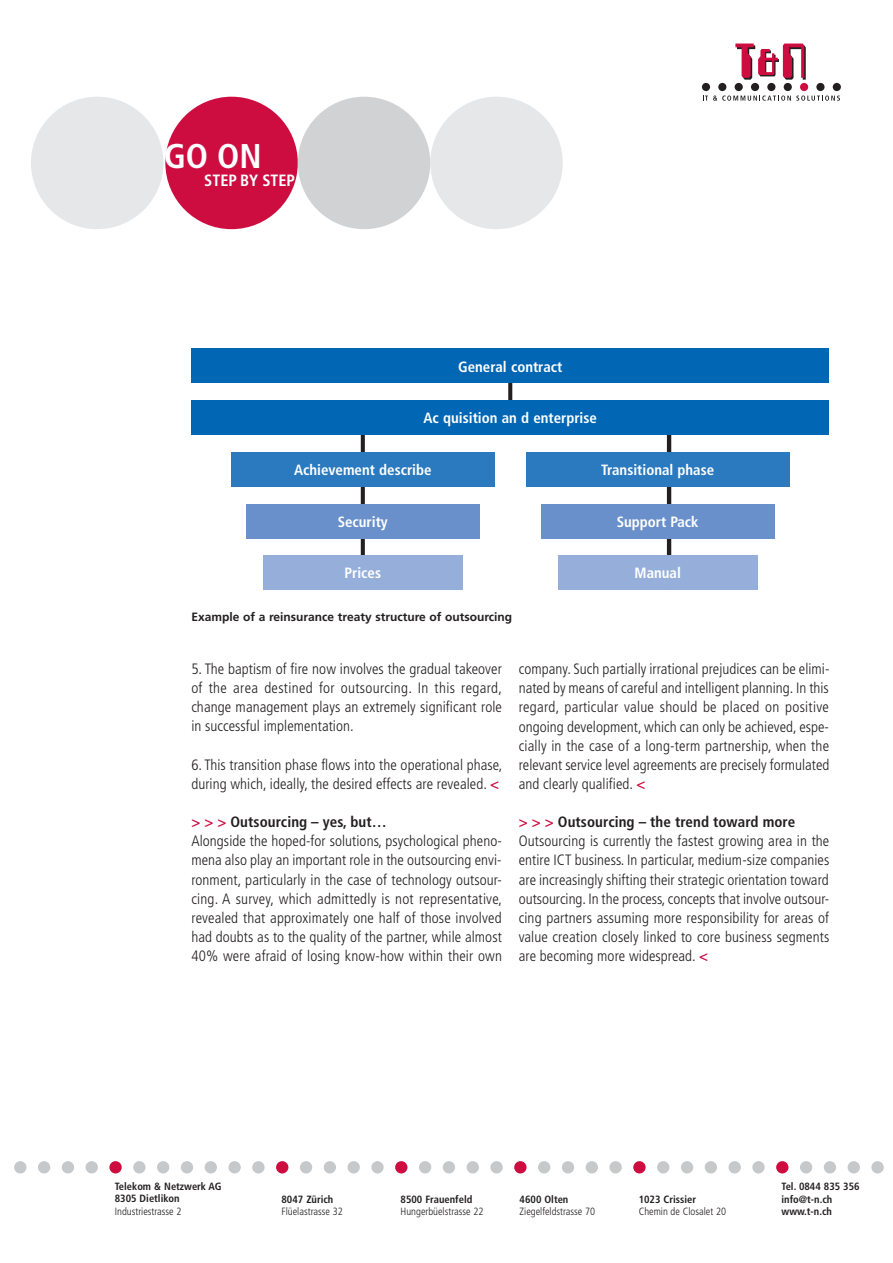
<style>
.page{position:relative;width:893px;height:1263px;background:#fff}
.page>*{position:absolute;margin:0;border:0;box-sizing:border-box;transform-origin:0 0}
.t1{font:700 condensed 34.35px "Frutiger";color:#fff}
.t2{font:700 condensed 16.35px "Frutiger";color:#fff}
.t3{font:300 condensed 15px/19.2px "Frutiger";letter-spacing:.005em;color:#231f20;text-align:justify}
.t4{font:700 condensed 15px "Frutiger LT Std";letter-spacing:.005em;color:#231f20}
.t5{font:700 condensed 14.85px "Frutiger";color:#fff}
.t6{font:700 12px "Frutiger";color:#231f20}
.t7{font:700 condensed 10.5px/12.6px "Frutiger";color:#231f20}
.t8{font:300 condensed 10.5px "Frutiger";color:#231f20}
.s1{font-family:"Frutiger LT Std";font-weight:700;color:#cd0d40}
.s2{color:#cd0d40}
</style>
<div class="page">
<svg style="left:735px;top:44px;width:71px;height:36px"></svg>
<div style="left:702px;top:83px;width:8px;height:8px;background:#231f20;border-radius:50%"></div>
<div style="left:718px;top:83px;width:8px;height:8px;background:#231f20;border-radius:50%"></div>
<div style="left:735px;top:83px;width:8px;height:8px;background:#231f20;border-radius:50%"></div>
<div style="left:751px;top:83px;width:8px;height:8px;background:#231f20;border-radius:50%"></div>
<div style="left:767px;top:83px;width:8px;height:8px;background:#231f20;border-radius:50%"></div>
<div style="left:784px;top:83px;width:8px;height:8px;background:#231f20;border-radius:50%"></div>
<div style="left:800px;top:83px;width:8px;height:8px;background:#cd0d40;border-radius:50%"></div>
<div style="left:816px;top:83px;width:8px;height:8px;background:#231f20;border-radius:50%"></div>
<div style="left:833px;top:83px;width:8px;height:8px;background:#231f20;border-radius:50%"></div>
<svg style="left:703px;top:96px;width:137px;height:5px"></svg>
<div style="left:430px;top:97px;width:133px;height:132px;background:#e6e7e9;border-radius:50%"></div>
<div style="left:165px;top:97px;width:133px;height:132px;background:#cd0d40;border-radius:50%"></div>
<div style="left:298px;top:97px;width:132px;height:132px;background:#d1d2d4;border-radius:50%"></div>
<div style="left:31px;top:97px;width:132px;height:132px;background:#e6e7e9;border-radius:50%"></div>
<div style="left:14px;top:1161px;width:12px;height:12px;background:#c7c8ca;border-radius:50%"></div>
<div style="left:38px;top:1161px;width:12px;height:12px;background:#c7c8ca;border-radius:50%"></div>
<div style="left:62px;top:1161px;width:12px;height:12px;background:#c7c8ca;border-radius:50%"></div>
<div style="left:86px;top:1161px;width:12px;height:12px;background:#c7c8ca;border-radius:50%"></div>
<div style="left:109px;top:1161px;width:13px;height:12px;background:#cd0d40;border-radius:50%"></div>
<div style="left:133px;top:1161px;width:13px;height:12px;background:#c7c8ca;border-radius:50%"></div>
<div style="left:157px;top:1161px;width:12px;height:12px;background:#c7c8ca;border-radius:50%"></div>
<div style="left:181px;top:1161px;width:12px;height:12px;background:#c7c8ca;border-radius:50%"></div>
<div style="left:205px;top:1161px;width:12px;height:12px;background:#c7c8ca;border-radius:50%"></div>
<div style="left:228px;top:1161px;width:13px;height:12px;background:#c7c8ca;border-radius:50%"></div>
<div style="left:252px;top:1161px;width:13px;height:12px;background:#c7c8ca;border-radius:50%"></div>
<div style="left:276px;top:1161px;width:12px;height:12px;background:#cd0d40;border-radius:50%"></div>
<div style="left:300px;top:1161px;width:12px;height:12px;background:#c7c8ca;border-radius:50%"></div>
<div style="left:324px;top:1161px;width:12px;height:12px;background:#c7c8ca;border-radius:50%"></div>
<div style="left:347px;top:1161px;width:13px;height:12px;background:#c7c8ca;border-radius:50%"></div>
<div style="left:371px;top:1161px;width:13px;height:12px;background:#c7c8ca;border-radius:50%"></div>
<div style="left:395px;top:1161px;width:12px;height:12px;background:#cd0d40;border-radius:50%"></div>
<div style="left:419px;top:1161px;width:12px;height:12px;background:#c7c8ca;border-radius:50%"></div>
<div style="left:443px;top:1161px;width:12px;height:12px;background:#c7c8ca;border-radius:50%"></div>
<div style="left:467px;top:1161px;width:12px;height:12px;background:#c7c8ca;border-radius:50%"></div>
<div style="left:490px;top:1161px;width:13px;height:12px;background:#c7c8ca;border-radius:50%"></div>
<div style="left:514px;top:1161px;width:12px;height:12px;background:#cd0d40;border-radius:50%"></div>
<div style="left:538px;top:1161px;width:12px;height:12px;background:#c7c8ca;border-radius:50%"></div>
<div style="left:562px;top:1161px;width:12px;height:12px;background:#c7c8ca;border-radius:50%"></div>
<div style="left:586px;top:1161px;width:12px;height:12px;background:#c7c8ca;border-radius:50%"></div>
<div style="left:609px;top:1161px;width:13px;height:12px;background:#c7c8ca;border-radius:50%"></div>
<div style="left:633px;top:1161px;width:13px;height:12px;background:#cd0d40;border-radius:50%"></div>
<div style="left:657px;top:1161px;width:12px;height:12px;background:#c7c8ca;border-radius:50%"></div>
<div style="left:681px;top:1161px;width:12px;height:12px;background:#c7c8ca;border-radius:50%"></div>
<div style="left:705px;top:1161px;width:12px;height:12px;background:#c7c8ca;border-radius:50%"></div>
<div style="left:728px;top:1161px;width:13px;height:12px;background:#c7c8ca;border-radius:50%"></div>
<div style="left:752px;top:1161px;width:13px;height:12px;background:#c7c8ca;border-radius:50%"></div>
<div style="left:776px;top:1161px;width:12px;height:12px;background:#cd0d40;border-radius:50%"></div>
<div style="left:800px;top:1161px;width:12px;height:12px;background:#c7c8ca;border-radius:50%"></div>
<div style="left:824px;top:1161px;width:12px;height:12px;background:#c7c8ca;border-radius:50%"></div>
<div style="left:848px;top:1161px;width:12px;height:12px;background:#c7c8ca;border-radius:50%"></div>
<div style="left:871px;top:1161px;width:13px;height:12px;background:#c7c8ca;border-radius:50%"></div>
<hr style="left:667px;top:431px;width:4px;height:159px;background:#231f20">
<div style="left:558px;top:555px;width:200px;height:35px;background:#96afda"></div>
<svg style="left:361px;top:435px;width:4px;height:120px"></svg>
<svg style="left:508px;top:383px;width:4px;height:17px"></svg>
<div style="left:191px;top:349px;width:638px;height:34px;background:#0166b3"></div>
<div style="left:191px;top:400px;width:638px;height:35px;background:#0166b3"></div>
<div style="left:231px;top:452px;width:264px;height:35px;background:#2b79be"></div>
<div style="left:246px;top:504px;width:234px;height:34px;background:#6990ca"></div>
<div style="left:541px;top:504px;width:234px;height:34px;background:#6990ca"></div>
<div style="left:263px;top:555px;width:200px;height:35px;background:#96afda"></div>
<div style="left:526px;top:452px;width:263px;height:35px;background:#2b79be"></div>
<h1 class="t1" style="left:164px;top:136px;width:99px">GO ON</h1>
<p class="t2" style="left:204px;top:170px;width:92px">STEP BY STEP</p>
<p class="t5" style="left:458px;top:358px;width:106px">General contract</p>
<p class="t5" style="left:424px;top:409px;width:175px">Ac quisition an d enterprise</p>
<p class="t5" style="left:294px;top:461px;width:139px">Achievement describe</p>
<p class="t5" style="left:601px;top:461px;width:114px">Transitional phase</p>
<p class="t5" style="left:338px;top:513px;width:52px">Security</p>
<p class="t5" style="left:617px;top:513px;width:83px">Support Pack</p>
<p class="t5" style="left:344px;top:564px;width:38px">Prices</p>
<p class="t5" style="left:635px;top:564px;width:48px">Manual</p>
<p class="t6" style="left:191px;top:609px;width:322px">Example of a reinsurance treaty structure of outsourcing</p>
<p class="t3" style="left:191px;top:659px;width:312px">5. The baptism of fire now involves the gradual takeover of the area destined for outsourcing. In this regard, change management plays an extremely significant role in successful implementation.</p>
<p class="t3" style="left:191px;top:755px;width:313px">6. This transition phase flows into the operational phase, during which, ideally, the desired effects are revealed. <span class="s1">&lt;</span></p>
<p class="t4" style="left:191px;top:813px;width:197px"><span class="s2">&gt; &gt; &gt;</span> Outsourcing – yes, but…</p>
<p class="t3" style="left:191px;top:832px;width:312px">Alongside the hoped-for solutions, psychological pheno&shy;mena also play an important role in the outsourcing envi&shy;ronment, particularly in the case of technology outsour&shy;cing. A survey, which admittedly is not representative, revealed that approximately one half of those involved had doubts as to the quality of the partner, while almost 40% were afraid of losing know-how within their own</p>
<p class="t3" style="left:519px;top:659px;width:312px">company. Such partially irrational prejudices can be elimi&shy;nated by means of careful and intelligent planning. In this regard, particular value should be placed on positive ongoing development, which can only be achieved, espe&shy;cially in the case of a long-term partnership, when the relevant service level agreements are precisely formulated and clearly qualified. <span class="s1">&lt;</span></p>
<p class="t4" style="left:519px;top:813px;width:278px"><span class="s2">&gt; &gt; &gt;</span> Outsourcing – the trend toward more</p>
<p class="t3" style="left:519px;top:832px;width:312px">Outsourcing is currently the fastest growing area in the entire ICT business. In particular, medium-size companies are increasingly shifting their strategic orientation toward outsourcing. In the process, concepts that involve outsour&shy;cing partners assuming more responsibility for areas of value creation closely linked to core business segments are becoming more widespread. <span class="s1">&lt;</span></p>
<p class="t7" style="left:115px;top:1180px;width:108px">Telekom &amp; Netzwerk AG<br>8305 Dietlikon</p>
<p class="t8" style="left:115px;top:1205px;width:68px">Industriestrasse 2</p>
<p class="t7" style="left:281px;top:1193px;width:53px">8047 Zürich</p>
<p class="t8" style="left:281px;top:1206px;width:63px">Flüelastrasse 32</p>
<p class="t7" style="left:401px;top:1193px;width:73px">8500 Frauenfeld</p>
<p class="t8" style="left:401px;top:1206px;width:84px">Hungerbüelstrasse 22</p>
<p class="t7" style="left:520px;top:1193px;width:50px">4600 Olten</p>
<p class="t8" style="left:520px;top:1206px;width:77px">Ziegelfeldstrasse 70</p>
<p class="t7" style="left:639px;top:1193px;width:59px">1023 Crissier</p>
<p class="t8" style="left:639px;top:1206px;width:89px">Chemin de Closalet 20</p>
<p class="t7" style="left:782px;top:1180px;width:80px">Tel. 0844 835 356 info@t-n.ch www.t-n.ch</p>
</div>
